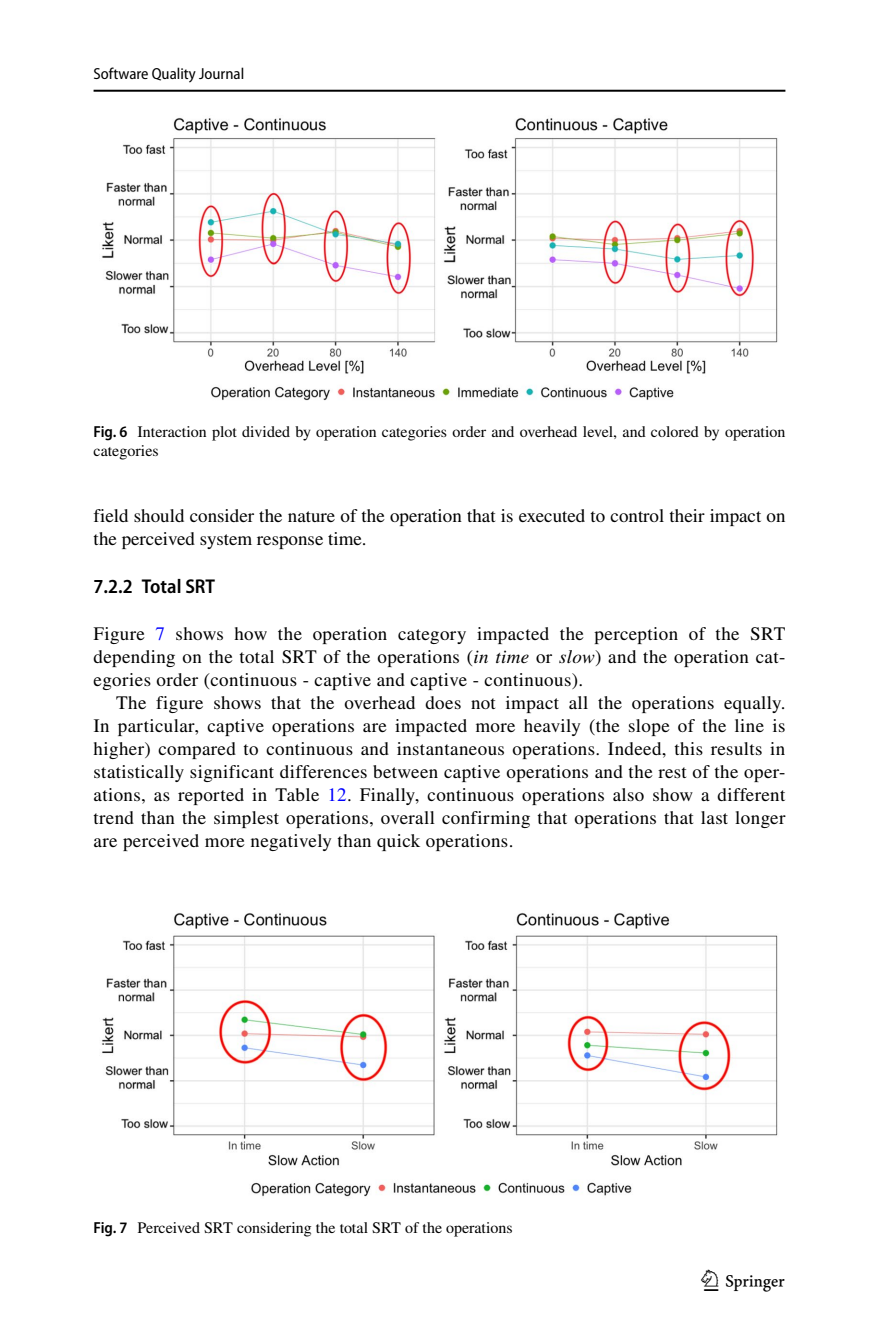
<style>
.page{position:relative;width:879px;height:1333px;background:#fff}
.page>*{position:absolute;margin:0;border:0;box-sizing:border-box;transform-origin:0 0}
.t1{font:30px "Springnew Regular 5";color:#000}
.t2{font:600 semi-condensed 20px "Myriad Pro";color:#000}
.t3{font:19px/23px "STIX";color:#000;text-align:justify}
.t4{font:16px/18.4px "STIX";color:#000}
.t5{font:semi-condensed 16px "Myriad Pro";color:#000}
.s1{font-family:"Myriad Pro";font-weight:600;font-stretch:semi-condensed}
.s2{color:#00f}
.s3{font-style:italic}
</style>
<div class="page">
<hr style="left:94px;top:90px;width:691px;height:2px;background:#000">
<img style="left:102px;top:118px;width:676px;height:283px">
<img style="left:101px;top:912px;width:677px;height:285px">
<p class="t5" style="left:94px;top:65px;width:152px">Software Quality Journal</p>
<p class="t4" style="left:94px;top:424px;width:693px"><span class="s1">Fig. 6</span> Interaction plot divided by operation categories order and overhead level, and colored by operation categories</p>
<p class="t3" style="left:94px;top:505px;width:693px">field should consider the nature of the operation that is executed to control their impact on the perceived system response time.</p>
<p class="t2" style="left:94px;top:575px;width:123px">7.2.2 Total SRT</p>
<p class="t3" style="left:94px;top:623px;width:693px">Figure <span class="s2">7</span> shows how the operation category impacted the perception of the SRT depending on the total SRT of the operations (<span class="s3">in time</span> or <span class="s3">slow</span>) and the operation cat&shy;egories order (continuous - captive and captive - continuous).</p>
<p class="t3" style="left:94px;top:692px;width:693px;text-indent:23px">The figure shows that the overhead does not impact all the operations equally.<br>In particular, captive operations are impacted more heavily (the slope of the line is higher) compared to continuous and instantaneous operations. Indeed, this results in statistically significant differences between captive operations and the rest of the oper&shy;ations, as reported in Table <span class="s2">12</span>. Finally, continuous operations also show a different trend than the simplest operations, overall confirming that operations that last longer are perceived more negatively than quick operations.</p>
<p class="t4" style="left:94px;top:1219px;width:421px"><span class="s1">Fig. 7</span> Perceived SRT considering the total SRT of the operations</p>
<h1 class="t1" style="left:704px;top:1269px;width:83px">1 3</h1>
</div>
